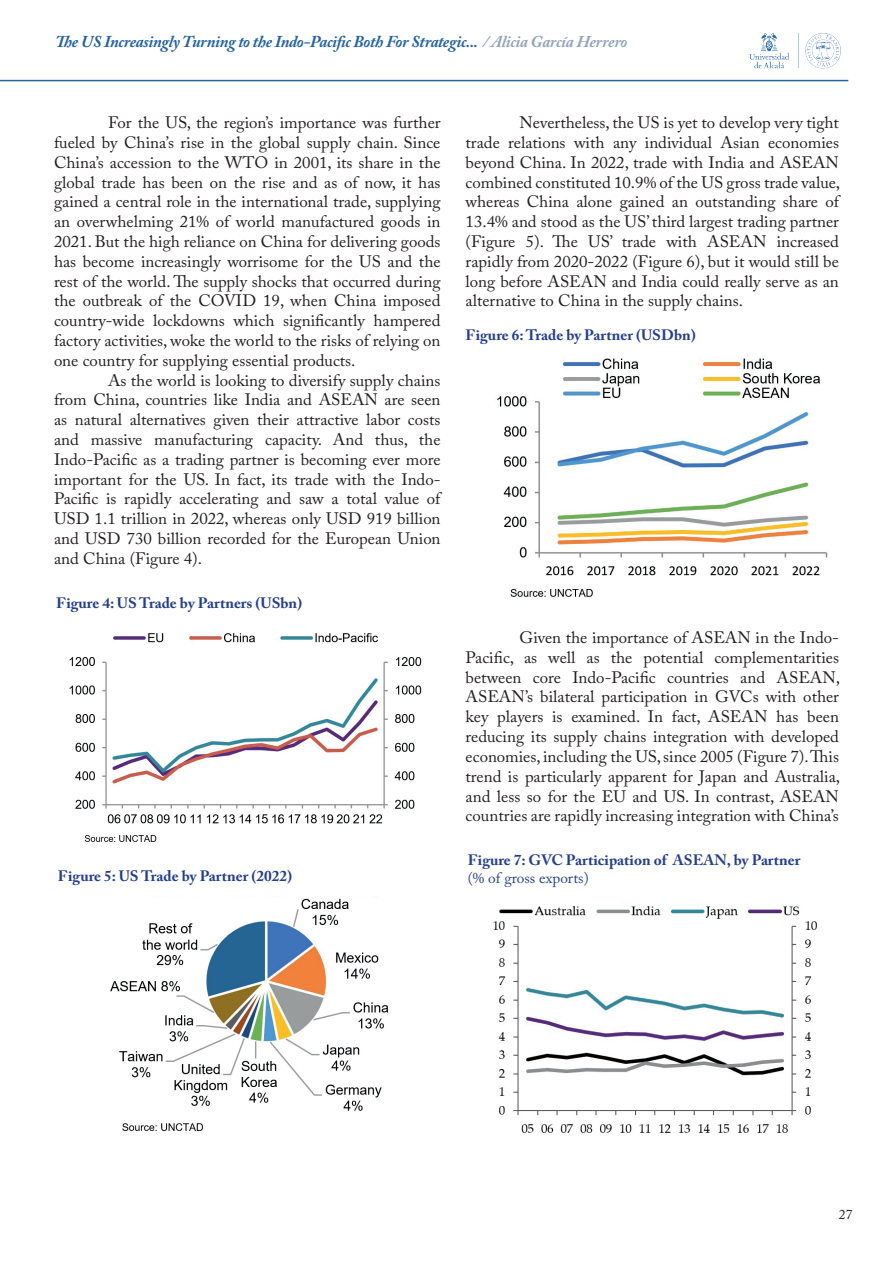
<style>
.page{position:relative;width:893px;height:1263px;background:#fff}
.page>*{position:absolute;margin:0;border:0;box-sizing:border-box;transform-origin:0 0}
.t1{font:16.5px/19.8px "Adobe Caslon Pro";color:#231f20;text-align:justify}
.t2{font:italic 700 16.5px "Adobe Caslon Pro";letter-spacing:-.02em;color:#2562a1}
.t3{font:700 15px "Adobe Caslon Pro";color:#253f8e}
.t4{font:15px "Adobe Caslon Pro";color:#253f8e}
.t5{font:13.5px "Adobe Caslon Pro";color:#231f20}
.s1{color:#93a5b9}
</style>
<div class="page">
<hr style="left:0;top:80px;width:848px;height:1px;background:#2562a1">
<img style="left:749px;top:33px;width:92px;height:36px">
<img style="left:69px;top:633px;width:353px;height:209px">
<img style="left:110px;top:898px;width:279px;height:233px">
<img style="left:497px;top:358px;width:331px;height:239px">
<img style="left:493px;top:906px;width:324px;height:227px">
<p class="t2" style="left:55px;top:31px;width:574px">The US Increasingly Turning to the Indo-Pacific Both For Strategic... <span class="s1">/ Alicia García Herrero</span></p>
<p class="t1" style="left:54px;top:113px;width:388px;text-indent:54px">For the US, the region’s importance was further fueled by China’s rise in the global supply chain. Since China’s accession to the WTO in 2001, its share in the global trade has been on the rise and as of now, it has gained a central role in the international trade, supplying an overwhelming 21% of world manufactured goods in 2021. But the high reliance on China for delivering goods has become increasingly worrisome for the US and the rest of the world. The supply shocks that occurred during the outbreak of the COVID 19, when China imposed country-wide lockdowns which significantly hampered factory activities, woke the world to the risks of relying on one country for supplying essential products.</p>
<p class="t1" style="left:54px;top:370px;width:388px;text-indent:54px">As the world is looking to diversify supply chains from China, countries like India and ASEAN are seen as natural alternatives given their attractive labor costs and massive manufacturing capacity. And thus, the Indo-Pacific as a trading partner is becoming ever more important for the US. In fact, its trade with the Indo-Pacific is rapidly accelerating and saw a total value of USD 1.1 trillion in 2022, whereas only USD 919 billion and USD 730 billion recorded for the European Union and China (Figure 4).</p>
<p class="t3" style="left:56px;top:594px;width:248px">Figure 4: US Trade by Partners (USbn)</p>
<p class="t3" style="left:58px;top:867px;width:236px">Figure 5: US Trade by Partner (2022)</p>
<p class="t1" style="left:466px;top:113px;width:376px;text-indent:54px">Nevertheless, the US is yet to develop very tight trade relations with any individual Asian economies beyond China. In 2022, trade with India and ASEAN combined constituted 10.9% of the US gross trade value, whereas China alone gained an outstanding share of 13.4% and stood as the US’ third largest trading partner (Figure 5). The US’ trade with ASEAN increased rapidly from 2020-2022 (Figure 6), but it would still be long before ASEAN and India could really serve as an alternative to China in the supply chains.</p>
<p class="t3" style="left:466px;top:326px;width:232px">Figure 6: Trade by Partner (USDbn)</p>
<p class="t1" style="left:466px;top:627px;width:376px;text-indent:54px">Given the importance of ASEAN in the Indo-Pacific, as well as the potential complementarities between core Indo-Pacific countries and ASEAN, ASEAN’s bilateral participation in GVCs with other key players is examined. In fact, ASEAN has been reducing its supply chains integration with developed economies, including the US, since 2005 (Figure 7). This trend is particularly apparent for Japan and Australia, and less so for the EU and US. In contrast, ASEAN countries are rapidly increasing integration with China’s</p>
<p class="t3" style="left:468px;top:851px;width:334px">Figure 7: GVC Participation of ASEAN, by Partner</p>
<p class="t4" style="left:468px;top:869px;width:123px">(% of gross exports)</p>
<p class="t5" style="left:839px;top:1206px;width:15px">27</p>
</div>
